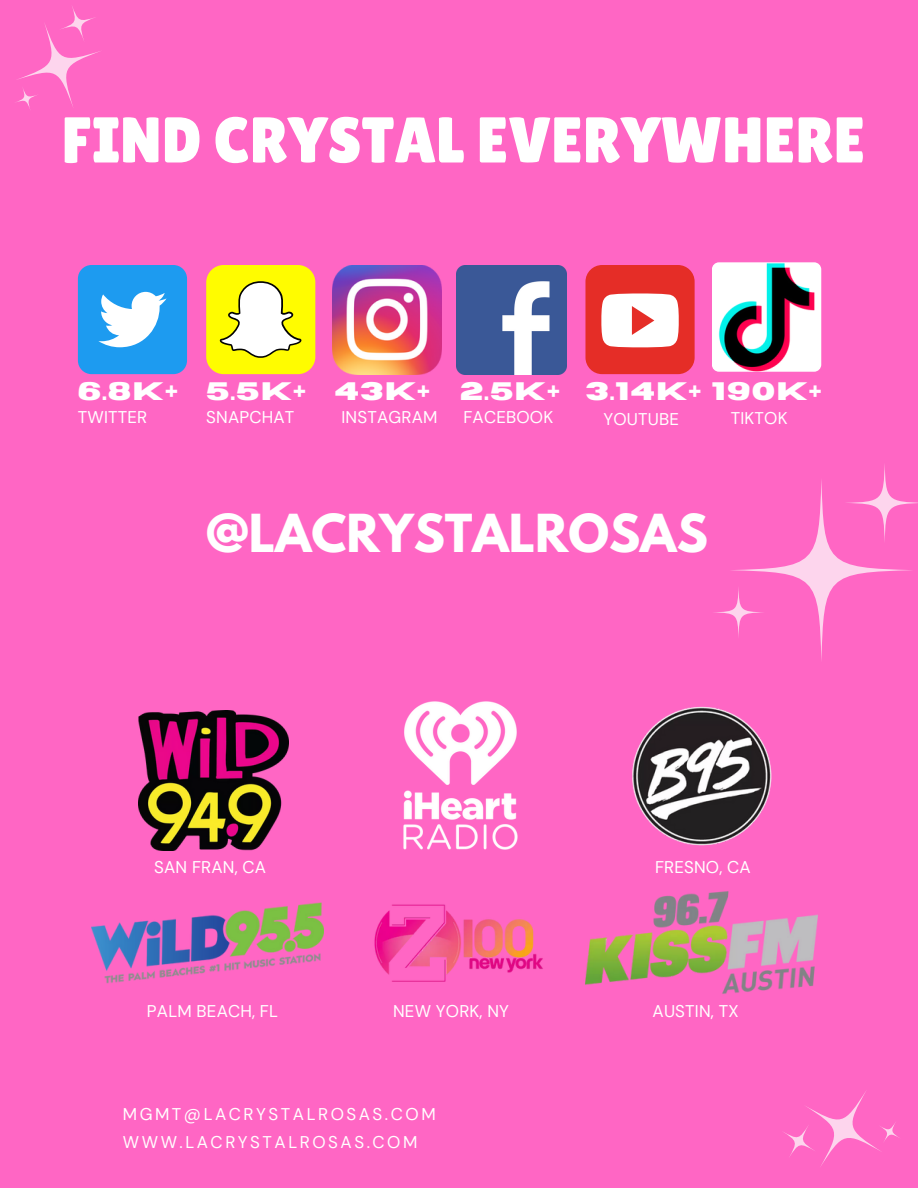
<style>
.page{position:relative;width:918px;height:1188px;background:#ff66c4}
.page>*{position:absolute;margin:0;border:0;box-sizing:border-box;transform-origin:0 0}
.t1{font:64.5px "Lilita One";color:#fff}
.t2{font:700 46.35px "League Spartan";color:#fff}
.t3{font:700 25.2px "Horizon";letter-spacing:.05em;color:#fff}
.t4{font:16.95px "DM Sans";letter-spacing:.01em;color:#fff}
.t5{font:16.95px "DM Sans";letter-spacing:.15em;color:#fff}
</style>
<div class="page">
<img style="left:374px;top:904px;width:169px;height:78px">
<img style="left:139px;top:711px;width:150px;height:139px">
<img style="left:585px;top:891px;width:233px;height:103px">
<img style="left:632px;top:706px;width:140px;height:140px">
<img style="left:92px;top:903px;width:232px;height:81px">
<img style="left:403px;top:701px;width:115px;height:149px">
<img style="left:332px;top:265px;width:109px;height:109px">
<div style="left:206px;top:265px;width:109px;height:109px;background:#fffc00;border-radius:17px"></div>
<svg style="left:220px;top:281px;width:82px;height:77px"></svg>
<div style="left:78px;top:265px;width:109px;height:109px;background:#1d9bf0;border-radius:14px"></div>
<svg style="left:98px;top:292px;width:69px;height:55px"></svg>
<img style="left:457px;top:265px;width:109px;height:109px">
<div style="left:712px;top:262px;width:109px;height:110px;background:#fff;border-radius:7px"></div>
<img style="left:718px;top:262px;width:98px;height:110px">
<div style="left:585px;top:265px;width:110px;height:109px;background:#e52d27;border-radius:17px"></div>
<svg style="left:601px;top:293px;width:78px;height:54px;background:#fbe1e0"></svg>
<svg style="left:729px;top:478px;width:185px;height:184px"></svg>
<svg style="left:712px;top:586px;width:53px;height:53px"></svg>
<svg style="left:844px;top:464px;width:74px;height:79px"></svg>
<svg style="left:784px;top:1091px;width:115px;height:76px"></svg>
<svg style="left:15px;top:6px;width:86px;height:103px"></svg>
<p class="t1" style="left:62px;top:103px;width:805px">FIND CRYSTAL EVERYWHERE</p>
<h4 class="t3" style="left:78px;top:378px;width:101px">6.8K+</h4>
<h4 class="t4" style="left:78px;top:406px;width:71px">TWITTER</h4>
<h4 class="t3" style="left:206px;top:378px;width:101px">5.5K+</h4>
<h4 class="t4" style="left:206px;top:406px;width:90px">SNAPCHAT</h4>
<p class="t3" style="left:335px;top:378px;width:97px">43K+</p>
<h4 class="t3" style="left:585px;top:378px;width:238px">3.14K+ 190K+</h4>
<p class="t3" style="left:460px;top:378px;width:101px">2.5K+</p>
<p class="t4" style="left:342px;top:406px;width:97px">INSTAGRAM</p>
<p class="t4" style="left:731px;top:407px;width:58px">TIKTOK</p>
<h4 class="t4" style="left:463px;top:406px;width:91px">FACEBOOK</h4>
<p class="t4" style="left:604px;top:408px;width:77px">YOUTUBE</p>
<p class="t2" style="left:206px;top:511px;width:503px">@LACRYSTALROSAS</p>
<p class="t4" style="left:154px;top:856px;width:113px">SAN FRAN, CA</p>
<p class="t4" style="left:655px;top:856px;width:97px">FRESNO, CA</p>
<p class="t4" style="left:147px;top:1001px;width:133px">PALM BEACH, FL</p>
<p class="t4" style="left:393px;top:1001px;width:117px">NEW YORK, NY</p>
<h2 class="t4" style="left:653px;top:1001px;width:87px">AUSTIN, TX</h2>
<p class="t5" style="left:123px;top:1103px;width:314px">MGMT@LACRYSTALROSAS.COM</p>
<h1 class="t5" style="left:123px;top:1131px;width:296px">WWW.LACRYSTALROSAS.COM</h1>
</div>
